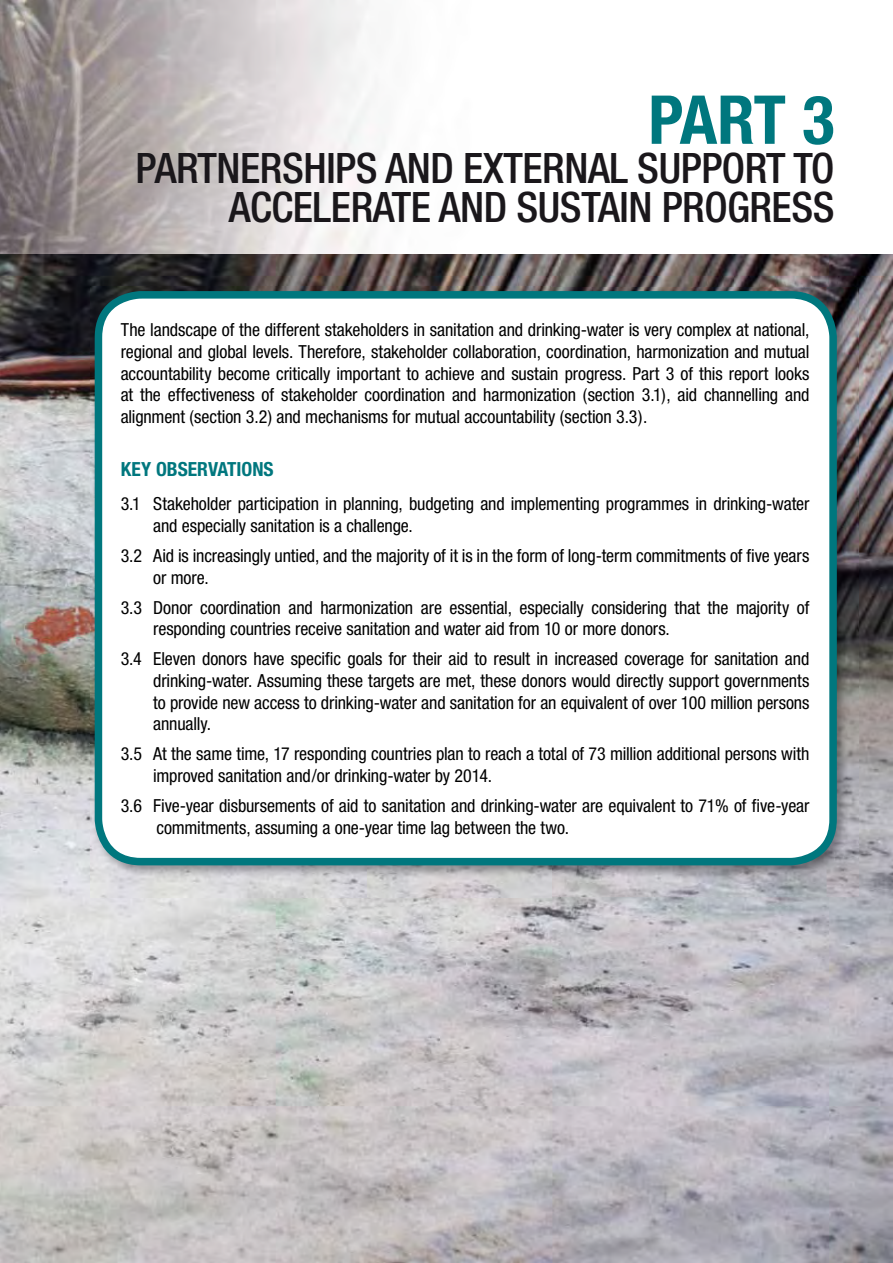
<style>
.page{position:relative;width:893px;height:1263px;background:#fff}
.page>*{position:absolute;margin:0;border:0;box-sizing:border-box;transform-origin:0 0}
.t1{font:700 condensed 67.5px "Helvetica Neue";color:#00777e}
.t2{font:500 condensed 42px/39px "Helvetica Neue";letter-spacing:-.01em;color:#1a171b;text-align:right}
.t3{font:700 condensed 19.5px "Helvetica Neue";color:#00777e}
.t4{font:condensed 18px/21.6px "Helvetica Neue";letter-spacing:-.005em;color:#000}
</style>
<div class="page">
<img style="left:0;top:254px;width:893px;height:1009px">
<img style="left:91px;top:287px;width:767px;height:610px">
<svg style="left:95px;top:291px;width:742px;height:574px"></svg>
<img style="left:0;top:0;width:385px;height:254px">
<h1 class="t1" style="left:648px;top:79px;width:188px">PART 3</h1>
<h2 class="t2" style="left:136px;top:148px;width:700px">PARTNERSHIPS AND EXTERNAL SUPPORT TO<br>ACCELERATE AND SUSTAIN PROGRESS</h2>
<p class="t4" style="left:121px;top:319px;width:690px;text-align:justify">The landscape of the different stakeholders in sanitation and drinking-water is very complex at national, regional and global levels. Therefore, stakeholder collaboration, coordination, harmonization and mutual accountability become critically important to achieve and sustain progress. Part 3 of this report looks at the effectiveness of stakeholder coordination and harmonization (section 3.1), aid channelling and alignment (section 3.2) and mechanisms for mutual accountability (section 3.3).</p>
<p class="t3" style="left:121px;top:457px;width:155px">KEY OBSERVATIONS</p>
<p class="t4" style="left:153px;top:493px;width:658px;text-indent:-33px">3.1 Stakeholder participation in planning, budgeting and implementing programmes in drinking-water and especially sanitation is a challenge.</p>
<p class="t4" style="left:153px;top:545px;width:658px;text-indent:-33px">3.2 Aid is increasingly untied, and the majority of it is in the form of long-term commitments of five years or more.</p>
<p class="t4" style="left:153px;top:596px;width:658px;text-indent:-33px">3.3 Donor coordination and harmonization are essential, especially considering that the majority of responding countries receive sanitation and water aid from 10 or more donors.</p>
<p class="t4" style="left:153px;top:648px;width:658px;text-align:justify;text-indent:-33px">3.4 Eleven donors have specific goals for their aid to result in increased coverage for sanitation and drinking-water. Assuming these targets are met, these donors would directly support governments to provide new access to drinking-water and sanitation for an equivalent of over 100 million persons annually.</p>
<p class="t4" style="left:153px;top:743px;width:658px;text-indent:-33px">3.5 At the same time, 17 responding countries plan to reach a total of 73 million additional persons with improved sanitation and/or drinking-water by 2014.</p>
<p class="t4" style="left:156px;top:795px;width:654px;text-indent:-36px">3.6 Five-year disbursements of aid to sanitation and drinking-water are equivalent to 71% of five-year commitments, assuming a one-year time lag between the two.</p>
</div>
